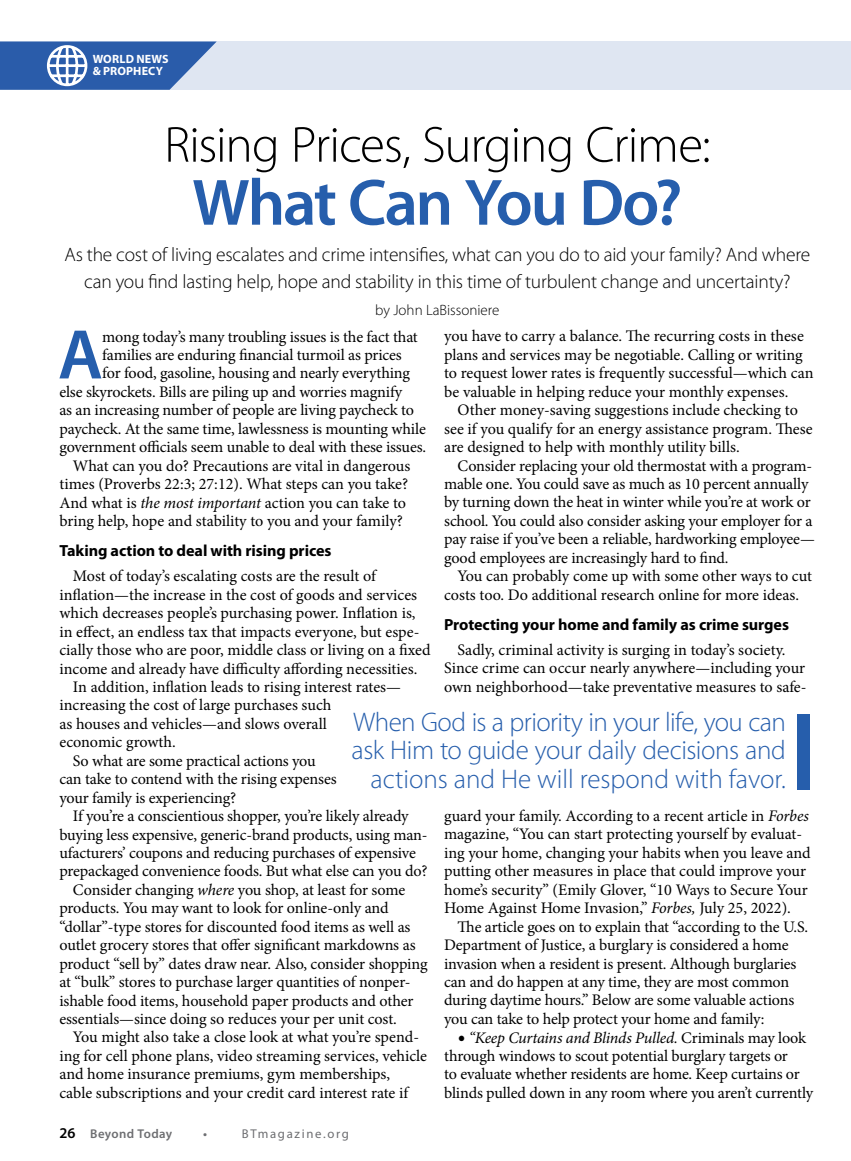
<style>
.page{position:relative;width:851px;height:1161px;background:#fff}
.page>*{position:absolute;margin:0;border:0;box-sizing:border-box;transform-origin:0 0}
.t1{font:600 70.8px "Myriad Pro";color:#265eac}
.t2{font:600 66px "Myriad Pro";letter-spacing:-.035em;color:#265eac}
.t3{font:300 51px "Myriad Pro";letter-spacing:-.025em;color:#000}
.t4{font:300 27px/28.5px "Myriad Pro";letter-spacing:-.015em;color:#265eac;text-align:right}
.t5{font:300 19.5px/27px "Myriad Pro";letter-spacing:-.01em;color:#000;text-align:center}
.t6{font:16.2px/18.5px "Minion Pro";letter-spacing:-.005em;color:#000}
.t7{font:700 16.2px "Myriad Pro";letter-spacing:-.005em;color:#000}
.t8{font:300 15px "Myriad Pro";color:#000}
.t9{font:600 12.75px "Myriad Pro";letter-spacing:.03em;color:#6d6e71}
.t10{font:12.75px "Myriad Pro";letter-spacing:.13em;color:#6d6e71}
.t11{font:700 12px/12px "Myriad Pro";letter-spacing:.015em;color:#fff}
.s1{font-style:italic}
.s2{font-style:italic;font-size:21px}
.s3{font-size:15px;color:#000}
</style>
<div class="page">
<div style="left:797px;top:714px;width:12px;height:75px;background:#265eac"></div>
<div style="left:0;top:42px;width:850px;height:48px;background:#dfe6f2"></div>
<svg style="left:0;top:42px;width:216px;height:48px;background:#4e77b8"></svg>
<p class="t11" style="left:93px;top:53px;width:78px">WORLD NEWS &amp; PROPHECY</p>
<h3 class="t3" style="left:164px;top:114px;width:548px">Rising Prices, Surging Crime:</h3>
<h2 class="t2" style="left:192px;top:166px;width:491px">What Can You Do?</h2>
<p class="t5" style="left:65px;top:241px;width:747px">As the cost of living escalates and crime intensifies, what can you do to aid your family? And where can you find lasting help, hope and stability in this time of turbulent change and uncertainty?</p>
<p class="t8" style="left:375px;top:301px;width:126px">by John LaBissoniere</p>
<p class="t6" style="left:444px;top:327px;width:371px">you have to carry a balance. The recurring costs in these plans and services may be negotiable. Calling or writing to request lower rates is frequently successful—which can be valuable in helping reduce your monthly expenses.</p>
<p class="t6" style="left:444px;top:401px;width:370px;text-indent:13px">Other money-saving suggestions include checking to see if you qualify for an energy assistance program. These are designed to help with monthly utility bills.</p>
<p class="t6" style="left:444px;top:456px;width:372px;text-indent:13px">Consider replacing your old thermostat with a program&shy;mable one. You could save as much as 10 percent annually by turning down the heat in winter while you’re at work or school. You could also consider asking your employer for a pay raise if you’ve been a reliable, hardworking employee— good employees are increasingly hard to find.</p>
<p class="t6" style="left:444px;top:567px;width:369px;text-indent:13px">You can probably come up with some other ways to cut costs too. Do additional research online for more ideas.</p>
<p class="t7" style="left:444px;top:615px;width:346px">Protecting your home and family as crime surges</p>
<p class="t6" style="left:444px;top:641px;width:364px;text-align:center">Sadly, criminal activity is surging in today’s society.<br>Since crime can occur nearly anywhere—including your own neighborhood—take preventative measures to safe-</p>
<h1 class="t1" style="left:58px;top:316px;width:47px">A</h1>
<p class="t6" style="left:102px;top:327px;width:317px">mong today’s many troubling issues is the fact that</p>
<p class="t6" style="left:102px;top:346px;width:301px">families are enduring financial turmoil as prices</p>
<p class="t6" style="left:102px;top:364px;width:309px">for food, gasoline, housing and nearly everything</p>
<p class="t6" style="left:59px;top:383px;width:344px">else skyrockets. Bills are piling up and worries magnify</p>
<p class="t6" style="left:59px;top:401px;width:356px">as an increasing number of people are living paycheck to</p>
<p class="t6" style="left:59px;top:419px;width:368px">paycheck. At the same time, lawlessness is mounting while</p>
<p class="t6" style="left:59px;top:438px;width:368px">government officials seem unable to deal with these issues.</p>
<p class="t6" style="left:73px;top:456px;width:339px">What can you do? Precautions are vital in dangerous</p>
<p class="t6" style="left:59px;top:475px;width:350px">times (Proverbs 22:3; 27:12). What steps can you take?</p>
<p class="t6" style="left:59px;top:493px;width:348px">And what is <span class="s1">the most important</span> action you can take to</p>
<p class="t6" style="left:59px;top:512px;width:345px">bring help, hope and stability to you and your family?</p>
<p class="t7" style="left:59px;top:542px;width:273px">Taking action to deal with rising prices</p>
<p class="t6" style="left:73px;top:567px;width:304px">Most of today’s escalating costs are the result of</p>
<p class="t6" style="left:59px;top:585px;width:359px">inflation—the increase in the cost of goods and services</p>
<p class="t6" style="left:59px;top:604px;width:358px">which decreases people’s purchasing power. Inflation is,</p>
<p class="t6" style="left:59px;top:622px;width:361px">in effect, an endless tax that impacts everyone, but espe-</p>
<p class="t6" style="left:59px;top:641px;width:373px">cially those who are poor, middle class or living on a fixed</p>
<p class="t6" style="left:59px;top:659px;width:359px">income and already have difficulty affording necessities.</p>
<p class="t6" style="left:73px;top:678px;width:329px">In addition, inflation leads to rising interest rates—</p>
<p class="t6" style="left:59px;top:696px;width:273px">increasing the cost of large purchases such</p>
<p class="t6" style="left:59px;top:715px;width:269px">as houses and vehicles—and slows overall</p>
<p class="t6" style="left:59px;top:733px;width:118px">economic growth.</p>
<p class="t6" style="left:73px;top:751px;width:244px">So what are some practical actions you</p>
<p class="t6" style="left:59px;top:770px;width:279px">can take to contend with the rising expenses</p>
<p class="t6" style="left:59px;top:788px;width:178px">your family is experiencing?</p>
<p class="t6" style="left:73px;top:807px;width:337px">If you’re a conscientious shopper, you’re likely already</p>
<p class="t6" style="left:59px;top:825px;width:369px">buying less expensive, generic-brand products, using man-</p>
<p class="t6" style="left:59px;top:844px;width:358px">ufacturers’ coupons and reducing purchases of expensive</p>
<p class="t6" style="left:59px;top:862px;width:369px">prepackaged convenience foods. But what else can you do?</p>
<p class="t6" style="left:73px;top:881px;width:334px">Consider changing <span class="s1">where</span> you shop, at least for some</p>
<p class="t6" style="left:59px;top:899px;width:331px">products. You may want to look for online-only and</p>
<p class="t6" style="left:59px;top:917px;width:352px">“dollar”-type stores for discounted food items as well as</p>
<p class="t6" style="left:59px;top:936px;width:357px">outlet grocery stores that offer significant markdowns as</p>
<p class="t6" style="left:59px;top:954px;width:370px">product “sell by” dates draw near. Also, consider shopping</p>
<p class="t6" style="left:59px;top:973px;width:353px">at “bulk” stores to purchase larger quantities of nonper-</p>
<p class="t6" style="left:59px;top:991px;width:355px">ishable food items, household paper products and other</p>
<p class="t6" style="left:59px;top:1010px;width:339px">essentials—since doing so reduces your per unit cost.</p>
<p class="t6" style="left:73px;top:1028px;width:348px">You might also take a close look at what you’re spend-</p>
<p class="t6" style="left:59px;top:1047px;width:369px">ing for cell phone plans, video streaming services, vehicle</p>
<p class="t6" style="left:59px;top:1065px;width:332px">and home insurance premiums, gym memberships,</p>
<p class="t6" style="left:59px;top:1083px;width:350px">cable subscriptions and your credit card interest rate if</p>
<h3 class="t4" style="left:351px;top:707px;width:436px">When God is a priority in your life, you can ask Him to guide your daily decisions and actions and He will respond with favor.</h3>
<p class="t6" style="left:444px;top:807px;width:368px">guard your family. According to a recent article in <span class="s1">Forbes </span>magazine, “You can start protecting yourself by evaluat&shy;ing your home, changing your habits when you leave and putting other measures in place that could improve your home’s security” (Emily Glover, “10 Ways to Secure Your Home Against Home Invasion,” <span class="s1">Forbes,</span> July 25, 2022).</p>
<p class="t6" style="left:444px;top:917px;width:365px;text-indent:13px">The article goes on to explain that “according to the U.S.<br>Department of Justice, a burglary is considered a home invasion when a resident is present. Although burglaries can and do happen at any time, they are most common during daytime hours.” Below are some valuable actions you can take to help protect your home and family:</p>
<p class="t6" style="left:444px;top:1028px;width:371px;text-indent:13px"><span class="s2">•</span> <span class="s1">“Keep Curtains and Blinds Pulled.</span> Criminals may look through windows to scout potential burglary targets or<br>to evaluate whether residents are home. Keep curtains or blinds pulled down in any room where you aren’t currently</p>
<p class="t9" style="left:59px;top:1126px;width:114px"><span class="s3">26</span> Beyond Today</p>
<p class="t9" style="left:203px;top:1126px;width:5px">•</p>
<p class="t10" style="left:242px;top:1126px;width:109px">BTmagazine.org</p>
</div>
